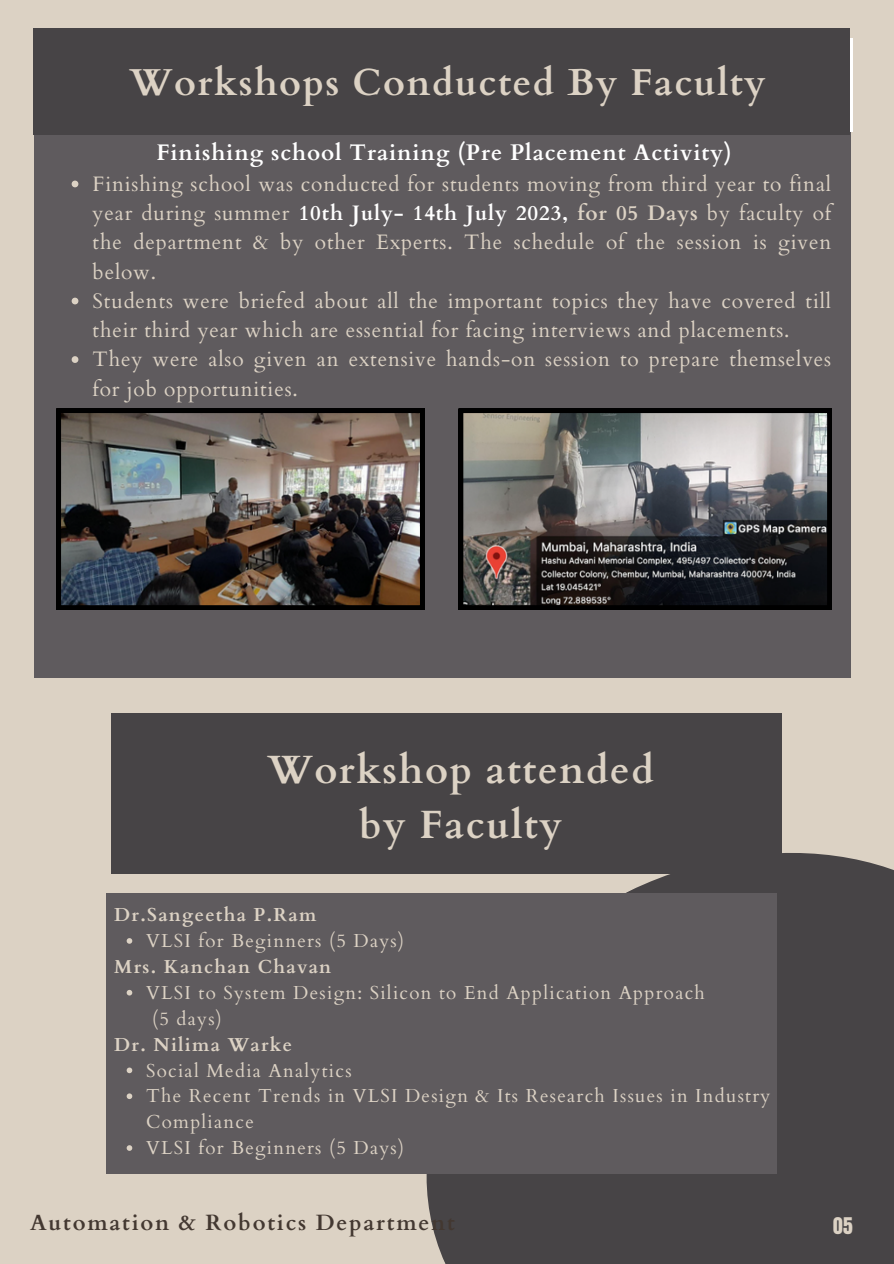
<style>
.page{position:relative;width:894px;height:1264px;background:#fff}
.page>*{position:absolute;margin:0;border:0;box-sizing:border-box;transform-origin:0 0}
.t1{font:700 39.45px/54.4px "Cardo";letter-spacing:.04em;color:#dcd2c4;text-align:center}
.t2{font:700 37.5px "Cardo";letter-spacing:.04em;color:#dcd2c4}
.t3{font:700 22.5px "Cardo";letter-spacing:.04em;color:#fff}
.t4{font:700 22.05px "Cardo";letter-spacing:.08em;color:#433831}
.t5{font:20.85px/29.2px "Cardo";letter-spacing:.04em;color:#dcd2c4}
.t6{font:19.5px "Anton";color:#dcd2c4}
.t7{font:18.75px/25.8px "Cardo";letter-spacing:.07em;color:#dcd2c4}
.t8{font:700 18.75px "Cardo";letter-spacing:.07em;color:#dcd2c4}
.s1{font-weight:700;color:#fff}
.s2{font-weight:700}
</style>
<div class="page">
<div style="left:0;top:0;width:893px;height:1263px;background:#dcd2c4"></div>
<svg style="left:384px;top:815px;width:509px;height:448px;background:#5d5958"></svg>
<div style="left:34px;top:129px;width:815px;height:549px;background:#5f5b5e"></div>
<div style="left:111px;top:713px;width:670px;height:160px;background:#474446"></div>
<div style="left:106px;top:893px;width:671px;height:281px;background:#5f5b5e"></div>
<img style="left:57px;top:408px;width:367px;height:201px">
<svg style="left:458px;top:408px;width:373px;height:201px;background:#646362"></svg>
<div style="left:34px;top:29px;width:815px;height:106px;background:#474446"></div>
<svg style="left:127px;top:938px;width:5px;height:5px"></svg>
<svg style="left:127px;top:989px;width:5px;height:6px"></svg>
<svg style="left:127px;top:1067px;width:5px;height:6px"></svg>
<svg style="left:127px;top:1093px;width:5px;height:6px"></svg>
<svg style="left:127px;top:1145px;width:5px;height:5px"></svg>
<svg style="left:72px;top:181px;width:6px;height:6px"></svg>
<svg style="left:72px;top:298px;width:6px;height:6px"></svg>
<svg style="left:72px;top:356px;width:6px;height:7px"></svg>
<h2 class="t2" style="left:129px;top:58px;width:637px">Workshops Conducted By Faculty</h2>
<p class="t3" style="left:156px;top:138px;width:576px">Finishing school Training (Pre Placement Activity)</p>
<p class="t5" style="left:93px;top:169px;width:740px;text-align:justify">Finishing school was conducted for students moving from third year to final year during summer <span class="s1">10th July- 14th July 2023,</span> <span class="s2">for 05 Days</span> by faculty of the department &amp; by other Experts. The schedule of the session is given below.</p>
<p class="t5" style="left:93px;top:286px;width:739px">Students were briefed about all the important topics they have covered till their third year which are essential for facing interviews and placements.</p>
<p class="t5" style="left:93px;top:345px;width:739px">They were also given an extensive hands-on session to prepare themselves for job opportunities.</p>
<p class="t1" style="left:267px;top:743px;width:388px">Workshop attended by Faculty</p>
<p class="t8" style="left:114px;top:902px;width:204px">Dr.Sangeetha P.Ram</p>
<p class="t7" style="left:146px;top:928px;width:259px">VLSI for Beginners (5 Days)</p>
<p class="t8" style="left:114px;top:954px;width:218px">Mrs. Kanchan Chavan</p>
<h1 class="t7" style="left:146px;top:980px;width:560px">VLSI to System Design: Silicon to End Application Approach</h1>
<p class="t7" style="left:152px;top:1006px;width:71px">(5 days)</p>
<h4 class="t8" style="left:114px;top:1032px;width:179px">Dr. Nilima Warke</h4>
<p class="t7" style="left:146px;top:1057px;width:207px">Social Media Analytics</p>
<h4 class="t7" style="left:146px;top:1083px;width:625px">The Recent Trends in VLSI Design &amp; Its Research Issues in Industry<br>Compliance</h4>
<p class="t7" style="left:146px;top:1135px;width:259px">VLSI for Beginners (5 Days)</p>
<p class="t4" style="left:30px;top:1207px;width:426px">Automation &amp; Robotics Department</p>
<p class="t6" style="left:832px;top:1211px;width:21px">05</p>
</div>
